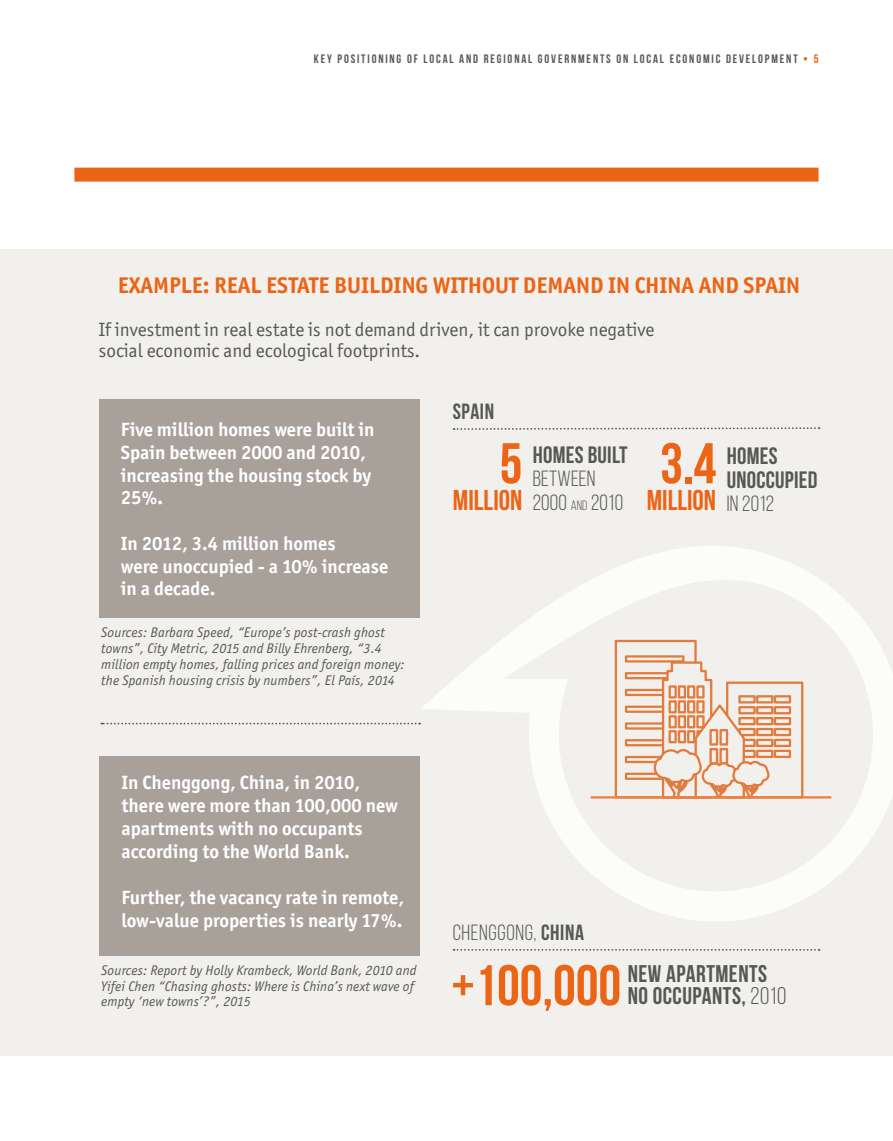
<style>
.page{position:relative;width:893px;height:1141px;background:#fff}
.page>*{position:absolute;margin:0;border:0;box-sizing:border-box;transform-origin:0 0}
.t1{font:700 57.23px "Bebas Neue";color:#ec6415}
.t2{font:700 28.7px "Bebas Neue";color:#ec6415}
.t3{font:700 24.15px/22.1px "Bebas Neue";letter-spacing:.02em;color:#575756}
.t4{font:700 23.62px/23.6px "Bebas Neue";letter-spacing:.01em;color:#575756}
.t5{font:22.75px "Officina San ITC Bold OS";color:#ec6415}
.t6{font:22.05px/23.6px "Bebas Neue";letter-spacing:.01em;color:#575756}
.t7{font:22.05px "Bebas Neue";letter-spacing:.03em;color:#575756}
.t8{font:700 22.05px "Bebas Neue";letter-spacing:.03em;color:#575756}
.t9{font:700 19.25px/22.8px "Officina San ITC";color:#fff}
.t10{font:19.25px/21px "Officina San ITC Book OS";color:#575756}
.t11{font:italic 14px/15.8px "Officina San ITC";letter-spacing:.01em;color:#575756}
.t12{font:700 12.25px "Bebas Neue";letter-spacing:.15em;color:#575756}
.s1{color:#ec6415}
.s2{font-size:13.47px}
.s3{font-weight:700}
.s4{font-weight:400}
</style>
<div class="page">
<div style="left:0;top:249px;width:893px;height:807px;background:#f1f0ed"></div>
<div style="left:74px;top:168px;width:745px;height:14px;background:#ec6415"></div>
<svg style="left:101px;top:723px;width:319px;height:1px"></svg>
<div style="left:99px;top:756px;width:321px;height:200px;background:#a7a19a"></div>
<div style="left:99px;top:399px;width:321px;height:219px;background:#a7a19a"></div>
<svg style="left:420px;top:546px;width:473px;height:375px"></svg>
<svg style="left:614px;top:639px;width:190px;height:161px"></svg>
<hr style="left:591px;top:796px;width:240px;height:2px;background:#ec6415">
<svg style="left:454px;top:949px;width:366px;height:2px"></svg>
<svg style="left:454px;top:427px;width:366px;height:3px"></svg>
<p class="t12" style="left:314px;top:52px;width:506px">KEY POSITIONING OF LOCAL AND REGIONAL GOVERNMENTS ON LOCAL ECONOMIC DEVELOPMENT <span class="s1">• 5</span></p>
<p class="t5" style="left:118px;top:272px;width:684px">EXAMPLE: REAL ESTATE BUILDING WITHOUT DEMAND IN CHINA AND SPAIN</p>
<p class="t10" style="left:99px;top:319px;width:557px">If investment in real estate is not demand driven, it can provoke negative social economic and ecological footprints.</p>
<p class="t9" style="left:121px;top:418px;width:255px">Five million homes were built in<br>Spain between 2000 and 2010, increasing the housing stock by<br>25%.</p>
<p class="t9" style="left:121px;top:532px;width:269px">In 2012, 3.4 million homes<br>were unoccupied - a 10% increase in a decade.</p>
<p class="t11" style="left:101px;top:625px;width:305px">Sources: Barbara Speed, “Europe’s post-crash ghost towns”, City Metric, 2015 and Billy Ehrenberg, “3.4 million empty homes, falling prices and foreign money: the Spanish housing crisis by numbers”, El País, 2014</p>
<p class="t9" style="left:122px;top:771px;width:278px">In Chenggong, China, in 2010, there were more than 100,000 new apartments with no occupants according to the World Bank.</p>
<p class="t9" style="left:122px;top:886px;width:284px">Further, the vacancy rate in remote, low-value properties is nearly 17%.</p>
<p class="t11" style="left:101px;top:962px;width:317px">Sources: Report by Holly Krambeck, World Bank, 2010 and<br>Yifei Chen “Chasing ghosts: Where is China’s next wave of empty ‘new towns’?”, 2015</p>
<p class="t8" style="left:453px;top:399px;width:43px">SPAIN</p>
<h1 class="t1" style="left:500px;top:432px;width:24px">5</h1>
<h2 class="t2" style="left:453px;top:484px;width:71px">MILLION</h2>
<p class="t4" style="left:533px;top:442px;width:96px">HOMES BUILT</p>
<p class="t6" style="left:533px;top:467px;width:92px">BETWEEN<br>2000 <span class="s2">AND</span> 2010</p>
<h1 class="t1" style="left:660px;top:432px;width:58px">3.4</h1>
<h2 class="t2" style="left:647px;top:484px;width:71px">MILLION</h2>
<p class="t4" style="left:727px;top:444px;width:92px">HOMES<br>UNOCCUPIED</p>
<p class="t6" style="left:727px;top:492px;width:49px">IN 2012</p>
<p class="t7" style="left:453px;top:920px;width:133px">CHENGGONG, <span class="s3">CHINA</span></p>
<h1 class="t1" style="left:452px;top:954px;width:171px">+100,000</h1>
<p class="t3" style="left:628px;top:962px;width:160px">NEW APARTMENTS<br>NO OCCUPANTS, <span class="s4">2010</span></p>
</div>
